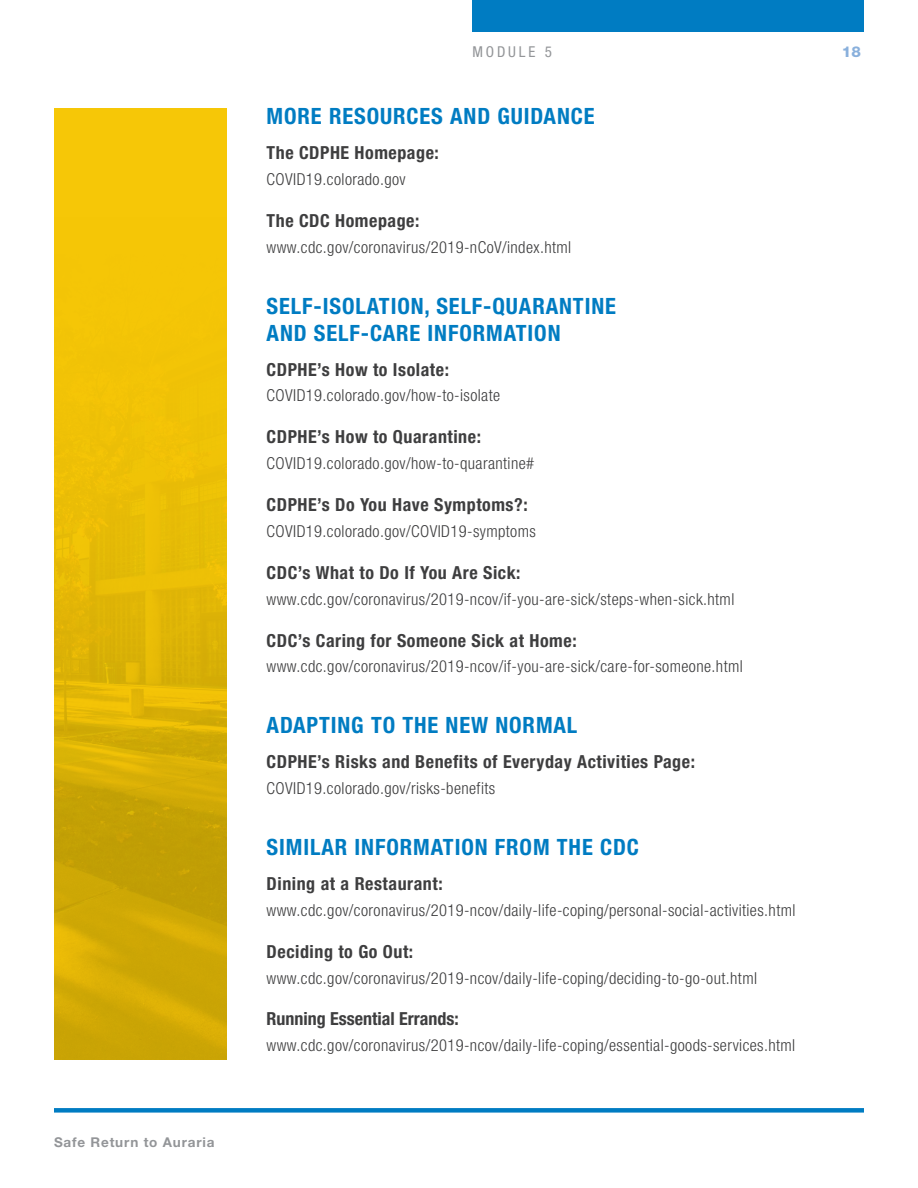
<style>
.page{position:relative;width:918px;height:1188px;background:#fff}
.page>*{position:absolute;margin:0;border:0;box-sizing:border-box;transform-origin:0 0}
.t1{font:700 condensed 22.5px/27px "Helvetica Neue LT Std";letter-spacing:.04em;color:#007cc2}
.t2{font:700 condensed 18px "Helvetica Neue LT Std";letter-spacing:.03em;color:#3e3e3f}
.t3{font:700 condensed 18px "Helvetica Neue LT Std";color:#3e3e3f}
.t4{font:300 condensed 16.5px "Helvetica Neue LT Std";letter-spacing:.025em;color:#3e3e3f}
.t5{font:condensed 15px "Helvetica Neue LT Std";letter-spacing:.19em;color:#939598}
.t6{font:800 15px "Helvetica Neue LT Std";color:#89b0dc}
.t7{font:700 13.5px "Helvetica Neue LT Std";letter-spacing:.06em;color:#939598}
</style>
<div class="page">
<div style="left:54px;top:1108px;width:810px;height:5px;background:#007cc2"></div>
<div style="left:472px;top:0;width:392px;height:32px;background:#007cc2"></div>
<svg style="left:54px;top:108px;width:172px;height:952px;background:#e2b705"></svg>
<p class="t7" style="left:54px;top:1134px;width:162px">Safe Return to Auraria</p>
<p class="t5" style="left:472px;top:43px;width:81px">MODULE 5</p>
<p class="t6" style="left:842px;top:43px;width:21px">18</p>
<p class="t1" style="left:267px;top:102px;width:330px">MORE RESOURCES AND GUIDANCE</p>
<p class="t2" style="left:267px;top:142px;width:174px">The CDPHE Homepage:</p>
<p class="t4" style="left:267px;top:170px;width:141px">COVID19.colorado.gov</p>
<p class="t2" style="left:267px;top:210px;width:154px">The CDC Homepage:</p>
<p class="t4" style="left:267px;top:237px;width:306px">www.cdc.gov/coronavirus/2019-nCoV/index.html</p>
<p class="t1" style="left:267px;top:292px;width:351px">SELF-ISOLATION, SELF-QUARANTINE<br>AND SELF-CARE INFORMATION</p>
<p class="t2" style="left:267px;top:358px;width:184px">CDPHE’s How to Isolate:</p>
<p class="t4" style="left:267px;top:386px;width:235px">COVID19.colorado.gov/how-to-isolate</p>
<p class="t2" style="left:267px;top:426px;width:216px">CDPHE’s How to Quarantine:</p>
<p class="t4" style="left:267px;top:454px;width:269px">COVID19.colorado.gov/how-to-quarantine#</p>
<p class="t2" style="left:267px;top:494px;width:263px">CDPHE’s Do You Have Symptoms?:</p>
<p class="t4" style="left:267px;top:522px;width:271px">COVID19.colorado.gov/COVID19-symptoms</p>
<p class="t2" style="left:267px;top:561px;width:255px">CDC’s What to Do If You Are Sick:</p>
<p class="t4" style="left:267px;top:589px;width:469px">www.cdc.gov/coronavirus/2019-ncov/if-you-are-sick/steps-when-sick.html</p>
<p class="t2" style="left:267px;top:629px;width:312px">CDC’s Caring for Someone Sick at Home:</p>
<p class="t4" style="left:267px;top:657px;width:478px">www.cdc.gov/coronavirus/2019-ncov/if-you-are-sick/care-for-someone.html</p>
<p class="t1" style="left:267px;top:711px;width:312px">ADAPTING TO THE NEW NORMAL</p>
<p class="t2" style="left:267px;top:751px;width:430px">CDPHE’s Risks and Benefits of Everyday Activities Page:</p>
<p class="t4" style="left:267px;top:779px;width:230px">COVID19.colorado.gov/risks-benefits</p>
<p class="t1" style="left:267px;top:833px;width:374px">SIMILAR INFORMATION FROM THE CDC</p>
<p class="t2" style="left:267px;top:873px;width:178px">Dining at a Restaurant:</p>
<p class="t4" style="left:267px;top:901px;width:530px">www.cdc.gov/coronavirus/2019-ncov/daily-life-coping/personal-social-activities.html</p>
<p class="t2" style="left:267px;top:940px;width:148px">Deciding to Go Out:</p>
<p class="t4" style="left:267px;top:968px;width:492px">www.cdc.gov/coronavirus/2019-ncov/daily-life-coping/deciding-to-go-out.html</p>
<p class="t3" style="left:267px;top:1008px;width:194px">Running Essential Errands:</p>
<p class="t4" style="left:267px;top:1036px;width:530px">www.cdc.gov/coronavirus/2019-ncov/daily-life-coping/essential-goods-services.html</p>
</div>
